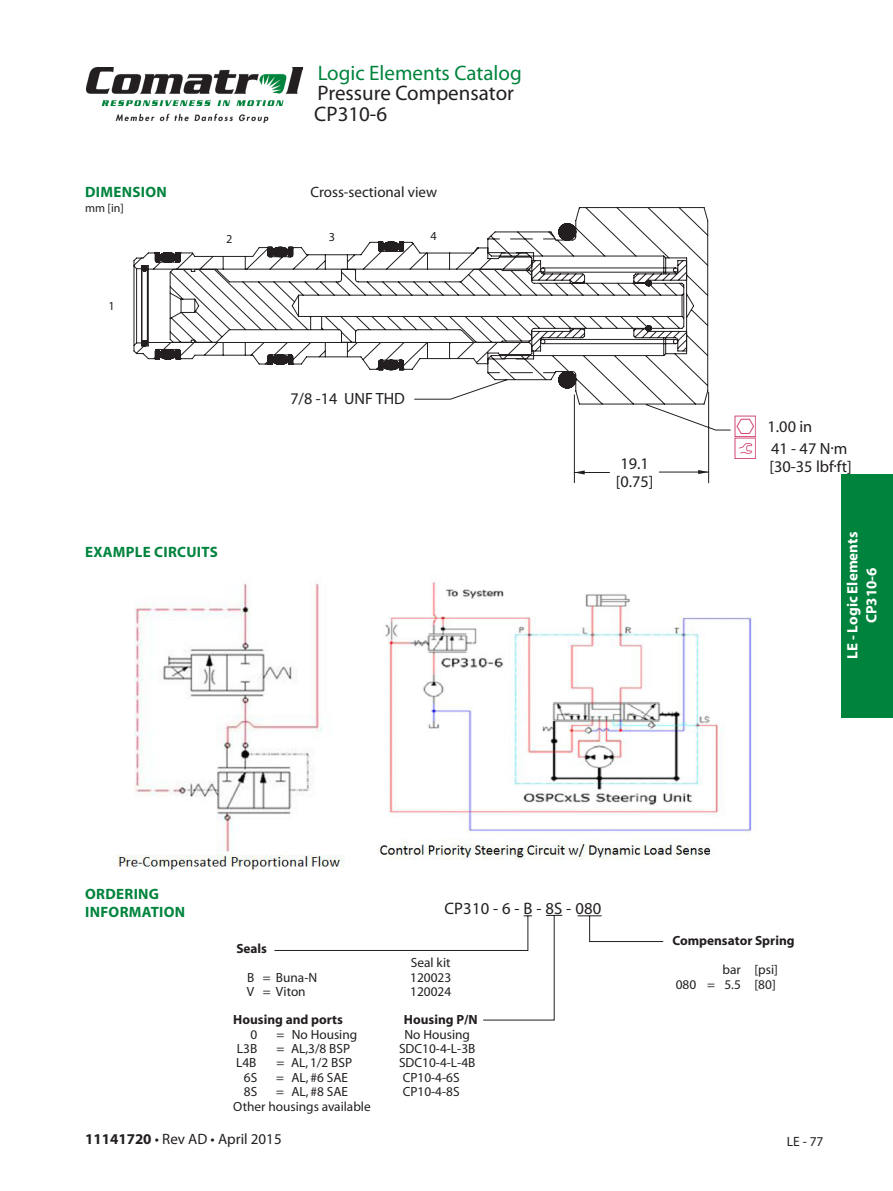
<style>
.page{position:relative;width:893px;height:1191px;background:#fff}
.page>*{position:absolute;margin:0;border:0;box-sizing:border-box;transform-origin:0 0}
._103_Heading_1{font:21px "Myriad Pro";color:#231f20}
.t1{font:21px "Myriad Pro";color:#00843d}
.Ordering{font:16.65px "Myriad";letter-spacing:.01em;color:#231f20}
.Cross-Section{font:16.35px/17.5px "Myriad";color:#231f20}
._300_Illustration{font:15px "Myriad Pro";color:#231f20}
.t2{font:700 15px/18px "Myriad Pro";letter-spacing:.02em;color:#00843d}
.t3{font:700 15px/19.2px "Myriad Pro";color:#fff;text-align:center}
.t4{font:13.5px "Myriad Pro";color:#231f20}
.Ordering-2{font:13.35px "Myriad";color:#231f20}
.Ordering-3{font:700 13.35px/29.1px "Myriad";color:#231f20}
.Cross-Section-2{font:12.15px "Myriad Ringers";color:#231f20}
._306_Annotations{font:12px "Myriad Pro";color:#231f20}
.s1{font-weight:400}
.s2{font-weight:700}
</style>
<div class="page">
<div style="left:842px;top:474px;width:51px;height:243px;background:#00843d"></div>
<img style="left:87px;top:67px;width:215px;height:55px">
<svg style="left:133px;top:207px;width:598px;height:276px"></svg>
<svg style="left:274px;top:914px;width:390px;height:107px"></svg>
<img style="left:378px;top:581px;width:377px;height:278px">
<img style="left:117px;top:583px;width:228px;height:289px">
<h1 class="t1" style="left:318px;top:60px;width:206px">Logic Elements Catalog</h1>
<p class="_103_Heading_1" style="left:317px;top:80px;width:198px">Pressure Compensator</p>
<p class="t2" style="left:85px;top:182px;width:83px">DIMENSION</p>
<p class="_306_Annotations" style="left:85px;top:201px;width:40px">mm [in]</p>
<p class="Cross-Section-2" style="left:108px;top:299px;width:8px">1</p>
<p class="_103_Heading_1" style="left:314px;top:101px;width:74px">CP310-6</p>
<p class="_300_Illustration" style="left:310px;top:182px;width:128px">Cross-sectional view</p>
<p class="Cross-Section-2" style="left:226px;top:232px;width:8px">2</p>
<p class="Cross-Section-2" style="left:329px;top:231px;width:8px">3</p>
<p class="Cross-Section-2" style="left:431px;top:229px;width:8px">4</p>
<p class="Cross-Section" style="left:290px;top:390px;width:116px">7/8 -14 UNF THD</p>
<p class="t2" style="left:85px;top:542px;width:134px">EXAMPLE CIRCUITS</p>
<p class="Cross-Section" style="left:616px;top:456px;width:39px">19.1 [0.75]</p>
<p class="Cross-Section" style="left:768px;top:417px;width:81px;line-height:21.3px">1.00 in<br>41 - 47 N.m</p>
<p class="Cross-Section" style="left:769px;top:458px;width:84px">[30-35 lbf.ft]</p>
<p class="t3" style="left:842px;top:659px;width:129px;rotate:-90deg">LE - Logic Elements<br>CP310-6</p>
<p class="t2" style="left:85px;top:884px;width:102px">ORDERING<br>INFORMATION</p>
<p class="Ordering-3" style="left:236px;top:934px;width:32px">Seals</p>
<p class="Ordering" style="left:444px;top:900px;width:158px">CP310-6-B-8S-080</p>
<p class="Ordering-2" style="left:411px;top:956px;width:41px">Seal kit</p>
<p class="Ordering-2" style="left:247px;top:970px;width:72px">B = Buna-N</p>
<p class="Ordering-2" style="left:410px;top:970px;width:43px">120023</p>
<p class="Ordering-2" style="left:247px;top:985px;width:60px">V = Viton</p>
<p class="Ordering-2" style="left:410px;top:985px;width:43px">120024</p>
<p class="Ordering-3" style="left:233px;top:1005px;width:111px">Housing and ports</p>
<p class="Ordering-3" style="left:404px;top:1005px;width:75px">Housing P/N</p>
<p class="Ordering-2" style="left:250px;top:1027px;width:8px">0</p>
<p class="Ordering-2" style="left:276px;top:1027px;width:82px">= No Housing</p>
<p class="Ordering-2" style="left:404px;top:1027px;width:67px">No Housing</p>
<p class="Ordering-2" style="left:237px;top:1042px;width:22px">L3B</p>
<p class="Ordering-2" style="left:276px;top:1042px;width:75px">= AL,3/8 BSP</p>
<p class="Ordering-2" style="left:399px;top:1042px;width:78px">SDC10-4-L-3B</p>
<p class="Ordering-2" style="left:236px;top:1056px;width:22px">L4B</p>
<p class="Ordering-2" style="left:276px;top:1056px;width:77px">= AL, 1/2 BSP</p>
<p class="Ordering-2" style="left:399px;top:1056px;width:78px">SDC10-4-L-4B</p>
<p class="Ordering-2" style="left:244px;top:1070px;width:15px">6S</p>
<p class="Ordering-2" style="left:276px;top:1070px;width:73px">= AL, #6 SAE</p>
<p class="Ordering-2" style="left:403px;top:1070px;width:58px">CP10-4-6S</p>
<p class="Ordering-2" style="left:244px;top:1085px;width:15px">8S</p>
<p class="Ordering-2" style="left:276px;top:1085px;width:73px">= AL, #8 SAE</p>
<p class="Ordering-2" style="left:403px;top:1085px;width:58px">CP10-4-8S</p>
<p class="Ordering-2" style="left:233px;top:1099px;width:139px">Other housings available</p>
<p class="Ordering-3" style="left:722px;top:926px;width:74px;text-indent:-50px">Compensator Spring <span class="s1">bar [psi]</span></p>
<p class="Ordering-2" style="left:676px;top:977px;width:101px">080 = 5.5 [80]</p>
<p class="_300_Illustration" style="left:85px;top:1130px;width:198px"><span class="s2">11141720</span> • Rev AD • April 2015</p>
<p class="t4" style="left:787px;top:1133px;width:38px">LE - 77</p>
</div>
